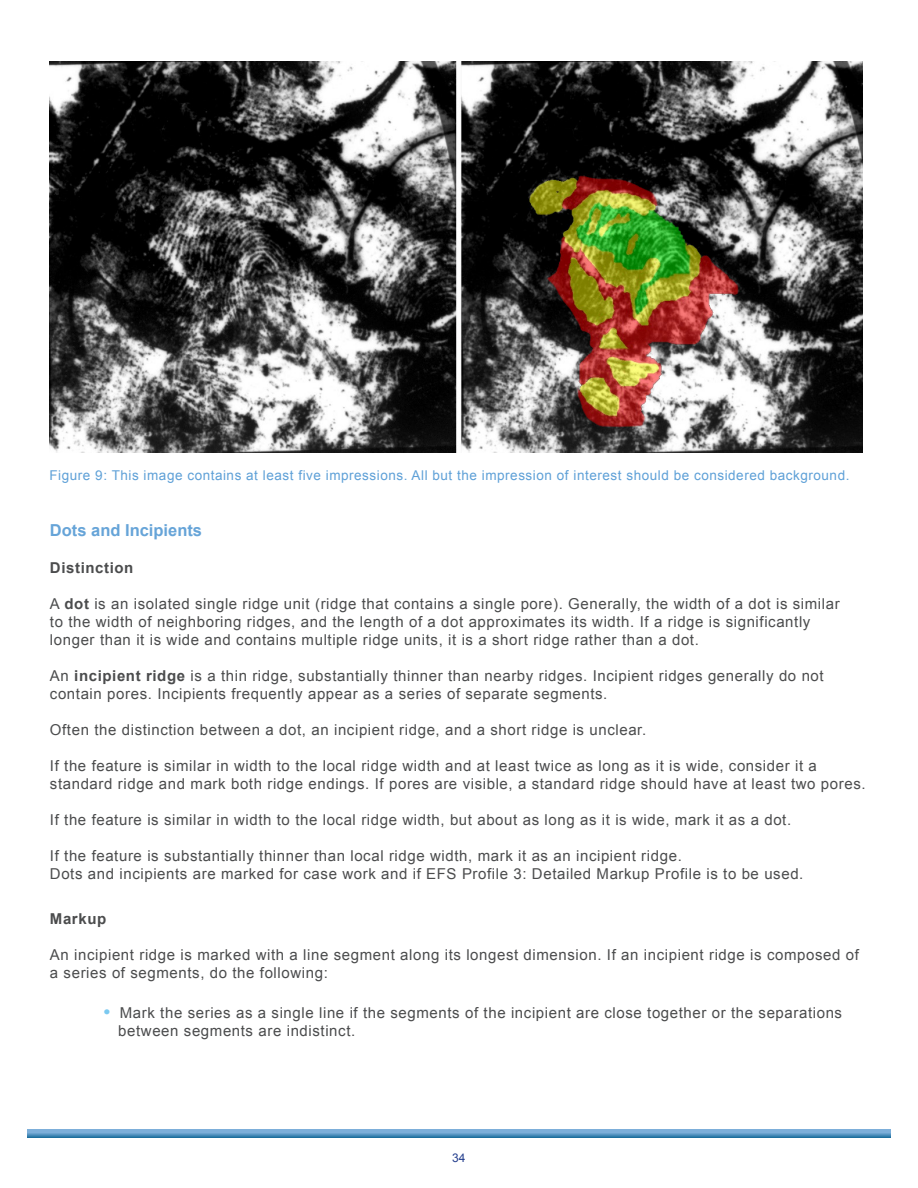
<style>
.page{position:relative;width:918px;height:1188px;background:#fff}
.page>*{position:absolute;margin:0;border:0;box-sizing:border-box;transform-origin:0 0}
.t1{font:700 16.5px "Arial";color:#66a4d8}
.t2{font:15px/18px "Arial";letter-spacing:.04em;color:#4b4c4d}
.t3{font:700 15px "Arial";letter-spacing:.04em;color:#4b4c4d}
.t4{font:13.5px "Arial";letter-spacing:.04em;color:#5ea0d7}
.t5{font:12px "Arial";color:#253f8e}
.s1{font-weight:700}
.s2{font-weight:700;font-size:18px;color:#7bc9f0}
</style>
<div class="page">
<svg style="left:27px;top:1130px;width:864px;height:8px;background:#5896c2"></svg>
<img style="left:49px;top:62px;width:813px;height:390px">
<p class="t4" style="left:50px;top:467px;width:801px">Figure 9: This image contains at least five impressions. All but the impression of interest should be considered background.</p>
<p class="t1" style="left:50px;top:519px;width:154px">Dots and Incipients</p>
<p class="t3" style="left:50px;top:558px;width:85px">Distinction</p>
<p class="t2" style="left:50px;top:595px;width:791px">A <span class="s1">dot</span> is an isolated single ridge unit (ridge that contains a single pore). Generally, the width of a dot is similar to the width of neighboring ridges, and the length of a dot approximates its width. If a ridge is significantly longer than it is wide and contains multiple ridge units, it is a short ridge rather than a dot.</p>
<p class="t2" style="left:50px;top:667px;width:775px">An <span class="s1">incipient ridge</span> is a thin ridge, substantially thinner than nearby ridges. Incipient ridges generally do not contain pores. Incipients frequently appear as a series of separate segments.</p>
<p class="t2" style="left:50px;top:721px;width:598px">Often the distinction between a dot, an incipient ridge, and a short ridge is unclear.</p>
<p class="t2" style="left:50px;top:757px;width:817px">If the feature is similar in width to the local ridge width and at least twice as long as it is wide, consider it a standard ridge and mark both ridge endings. If pores are visible, a standard ridge should have at least two pores.</p>
<p class="t2" style="left:50px;top:811px;width:743px">If the feature is similar in width to the local ridge width, but about as long as it is wide, mark it as a dot.</p>
<p class="t2" style="left:50px;top:847px;width:633px">If the feature is substantially thinner than local ridge width, mark it as an incipient ridge.</p>
<p class="t2" style="left:50px;top:865px;width:755px">Dots and incipients are marked for case work and if EFS Profile 3: Detailed Markup Profile is to be used.</p>
<p class="t3" style="left:50px;top:909px;width:58px">Markup</p>
<p class="t2" style="left:50px;top:946px;width:810px">An incipient ridge is marked with a line segment along its longest dimension. If an incipient ridge is composed of a series of segments, do the following:</p>
<p class="t2" style="left:118px;top:1004px;width:725px;text-indent:-14px"><span class="s2">•</span> Mark the series as a single line if the segments of the incipient are close together or the separations between segments are indistinct.</p>
<p class="t5" style="left:452px;top:1150px;width:15px">34</p>
</div>
